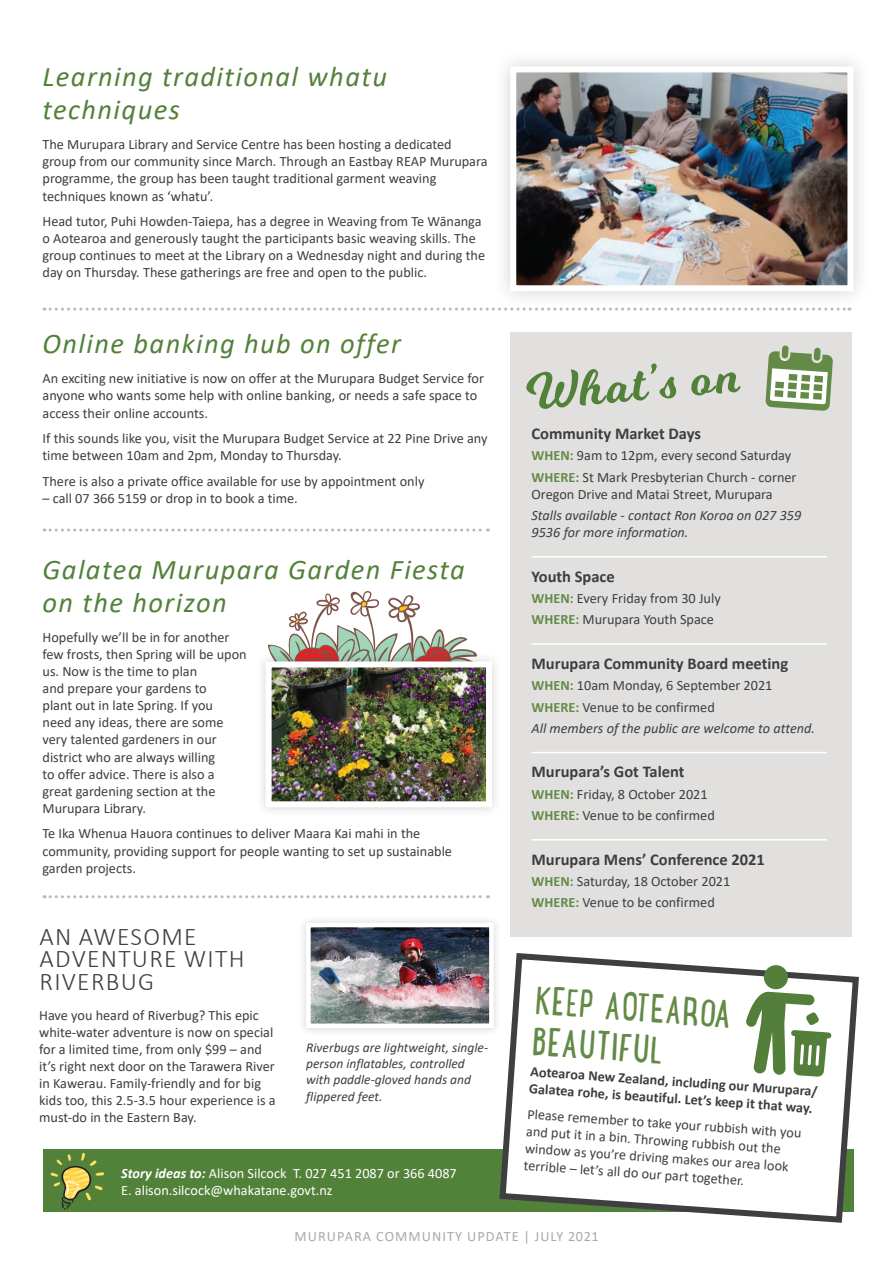
<style>
.page{position:relative;width:893px;height:1263px;background:#fff}
.page>*{position:absolute;margin:0;border:0;box-sizing:border-box;transform-origin:0 0}
.t1{font:50.4px "Milkshake";color:#52813a}
.t2{font:42px/40.5px "Lunch Box";color:#638a46}
.t3{font:italic 28.5px/33px "Calibri";letter-spacing:.05em;color:#52813a}
.t4{font:300 25.5px/22.5px "Calibri";letter-spacing:.05em;color:#3e3e3f}
.t5{font:700 16.5px "Calibri";color:#3e3e3f}
.t6{font:14.25px/17.1px "Calibri";color:#3e3e3f}
.t7{font:700 14.25px/17.1px "Calibri";color:#3e3e3f}
.t8{font:14.25px/17.1px "Calibri";color:#fff}
.t9{font:italic 14.25px/17.1px "Calibri";color:#3e3e3f}
.t10{font:14.25px "Calibri";letter-spacing:.08em;color:#a8a9ad}
.t11{font:italic 13.5px/16.2px "Calibri";color:#3e3e3f}
.s1{font-weight:700;font-style:italic}
.s2{font-weight:700;color:#638a46}
.s3{font-style:italic}
</style>
<div class="page">
<div style="left:510px;top:332px;width:342px;height:605px;background:#e1e0df"></div>
<svg style="left:765px;top:345px;width:68px;height:66px"></svg>
<div style="left:788px;top:374px;width:9px;height:7px;background:#638a46"></div>
<div style="left:801px;top:375px;width:9px;height:7px;background:#638a46"></div>
<div style="left:814px;top:376px;width:9px;height:7px;background:#638a46"></div>
<div style="left:775px;top:382px;width:9px;height:6px;background:#638a46"></div>
<div style="left:788px;top:382px;width:9px;height:7px;background:#638a46"></div>
<div style="left:801px;top:383px;width:9px;height:7px;background:#638a46"></div>
<div style="left:814px;top:384px;width:8px;height:7px;background:#638a46"></div>
<div style="left:774px;top:390px;width:9px;height:7px;background:#638a46"></div>
<div style="left:787px;top:391px;width:9px;height:7px;background:#638a46"></div>
<div style="left:800px;top:392px;width:9px;height:7px;background:#638a46"></div>
<div style="left:813px;top:393px;width:9px;height:7px;background:#638a46"></div>
<hr style="left:531px;top:556px;width:296px;height:1px;background:#fff">
<hr style="left:531px;top:643px;width:296px;height:2px;background:#fff">
<hr style="left:531px;top:752px;width:296px;height:1px;background:#fff">
<hr style="left:531px;top:839px;width:296px;height:1px;background:#fff">
<div style="left:43px;top:1150px;width:810px;height:62px;background:#52813a"></div>
<svg style="left:50px;top:1153px;width:55px;height:56px"></svg>
<svg style="left:44px;top:308px;width:806px;height:3px"></svg>
<svg style="left:44px;top:529px;width:444px;height:3px"></svg>
<svg style="left:44px;top:895px;width:444px;height:3px"></svg>
<div style="left:492px;top:49px;width:379px;height:260px;background:#f8f8f8"></div>
<img style="left:517px;top:73px;width:329px;height:211px">
<div style="left:510px;top:66px;width:343px;height:225px;border:6px solid #fff"></div>
<svg style="left:267px;top:591px;width:206px;height:60px"></svg>
<svg style="left:496px;top:953px;width:363px;height:270px"></svg>
<svg style="left:745px;top:965px;width:86px;height:112px"></svg>
<div style="left:256px;top:651px;width:246px;height:166px;background:#231f20;opacity:.2"></div>
<img style="left:273px;top:668px;width:212px;height:132px">
<div style="left:266px;top:661px;width:226px;height:146px;border:6px solid #fff"></div>
<div style="left:298px;top:914px;width:204px;height:122px;background:#f7f7f7"></div>
<img style="left:311px;top:928px;width:178px;height:95px">
<div style="left:306px;top:923px;width:188px;height:105px;border:4px solid #fff"></div>
<h3 class="t3" style="left:43px;top:59px;width:346px">Learning traditional whatu techniques</h3>
<p class="t6" style="left:43px;top:136px;width:447px">The Murupara Library and Service Centre has been hosting a dedicated group from our community since March. Through an Eastbay REAP Murupara programme, the group has been taught traditional garment weaving techniques known as ‘whatu’.</p>
<p class="t6" style="left:43px;top:213px;width:444px">Head tutor, Puhi Howden-Taiepa, has a degree in Weaving from Te Wānanga o Aotearoa and generously taught the participants basic weaving skills. The group continues to meet at the Library on a Wednesday night and during the day on Thursday. These gatherings are free and open to the public.</p>
<h3 class="t3" style="left:43px;top:326px;width:360px">Online banking hub on offer</h3>
<p class="t6" style="left:43px;top:370px;width:443px">An exciting new initiative is now on offer at the Murupara Budget Service for anyone who wants some help with online banking, or needs a safe space to access their online accounts.</p>
<p class="t6" style="left:43px;top:429px;width:447px">If this sounds like you, visit the Murupara Budget Service at 22 Pine Drive any time between 10am and 2pm, Monday to Thursday.</p>
<p class="t6" style="left:43px;top:472px;width:383px">There is also a private office available for use by appointment only</p>
<p class="t6" style="left:43px;top:489px;width:257px">– call 07 366 5159 or drop in to book a time.</p>
<h3 class="t3" style="left:43px;top:552px;width:424px">Galatea Murupara Garden Fiesta on the horizon</h3>
<p class="t6" style="left:43px;top:628px;width:206px">Hopefully we’ll be in for another few frosts, then Spring will be upon us. Now is the time to plan<br>and prepare your gardens to<br>plant out in late Spring. If you<br>need any ideas, there are some very talented gardeners in our district who are always willing<br>to offer advice. There is also a great gardening section at the<br>Murupara Library.</p>
<p class="t6" style="left:43px;top:825px;width:411px">Te Ika Whenua Hauora continues to deliver Maara Kai mahi in the community, providing support for people wanting to set up sustainable garden projects.</p>
<h3 class="t4" style="left:40px;top:925px;width:206px">AN AWESOME<br>ADVENTURE WITH<br>RIVERBUG</h3>
<p class="t6" style="left:39px;top:1006px;width:238px">Have you heard of Riverbug? This epic white-water adventure is now on special for a limited time, from only $99 – and it’s right next door on the Tarawera River in Kawerau. Family-friendly and for big kids too, this 2.5-3.5 hour experience is a must-do in the Eastern Bay.</p>
<p class="t11" style="left:306px;top:1039px;width:183px">Riverbugs are lightweight, single&shy;person inflatables, controlled with paddle-gloved hands and flippered feet.</p>
<p class="t8" style="left:121px;top:1164px;width:337px"><span class="s1">Story ideas to:</span> Alison Silcock T. 027 451 2087 or 366 4087<br>E. alison.silcock@whakatane.govt.nz</p>
<h1 class="t1" style="left:523px;top:357px;width:214px;rotate:-5deg">What’s on</h1>
<p class="t5" style="left:531px;top:422px;width:171px">Community Market Days</p>
<p class="t6" style="left:531px;top:444px;width:267px;line-height:21.3px"><span class="s2">WHEN:</span> 9am to 12pm, every second Saturday<br><span class="s2">WHERE:</span> St Mark Presbyterian Church - corner</p>
<p class="t6" style="left:531px;top:485px;width:243px">Oregon Drive and Matai Street, Murupara</p>
<p class="t9" style="left:531px;top:506px;width:271px">Stalls available - contact Ron Koroa on 027 359<br>9536 for more information.</p>
<p class="t5" style="left:531px;top:564px;width:85px">Youth Space</p>
<p class="t6" style="left:531px;top:587px;width:191px;line-height:21.3px"><span class="s2">WHEN:</span> Every Friday from 30 July<br><span class="s2">WHERE:</span> Murupara Youth Space</p>
<p class="t5" style="left:531px;top:652px;width:258px">Murupara Community Board meeting</p>
<p class="t6" style="left:531px;top:674px;width:285px;line-height:21.3px"><span class="s2">WHEN:</span> 10am Monday, 6 September 2021<br><span class="s2">WHERE:</span> Venue to be confirmed<br><span class="s3">All members of the public are welcome to attend.</span></p>
<p class="t5" style="left:531px;top:760px;width:154px">Murupara’s Got Talent</p>
<p class="t6" style="left:531px;top:783px;width:185px;line-height:21.3px"><span class="s2">WHEN:</span> Friday, 8 October 2021<br><span class="s2">WHERE:</span> Venue to be confirmed</p>
<p class="t5" style="left:531px;top:847px;width:235px">Murupara Mens’ Conference 2021</p>
<p class="t6" style="left:531px;top:870px;width:200px;line-height:21.3px"><span class="s2">WHEN:</span> Saturday, 18 October 2021<br><span class="s2">WHERE:</span> Venue to be confirmed</p>
<h2 class="t2" style="left:537px;top:979px;width:199px;rotate:4deg">KEEP AOTEAROA<br>BEAUTIFUL</h2>
<p class="t7" style="left:531px;top:1062px;width:289px;rotate:4deg">Aotearoa New Zealand, including our Murupara/<br>Galatea rohe, is beautiful. Let’s keep it that way.</p>
<p class="t6" style="left:528px;top:1105px;width:276px;rotate:4deg">Please remember to take your rubbish with you and put it in a bin. Throwing rubbish out the window as you’re driving makes our area look terrible – let’s all do our part together.</p>
<p class="t10" style="left:294px;top:1226px;width:306px">MURUPARA COMMUNITY UPDATE | JULY 2021</p>
</div>
